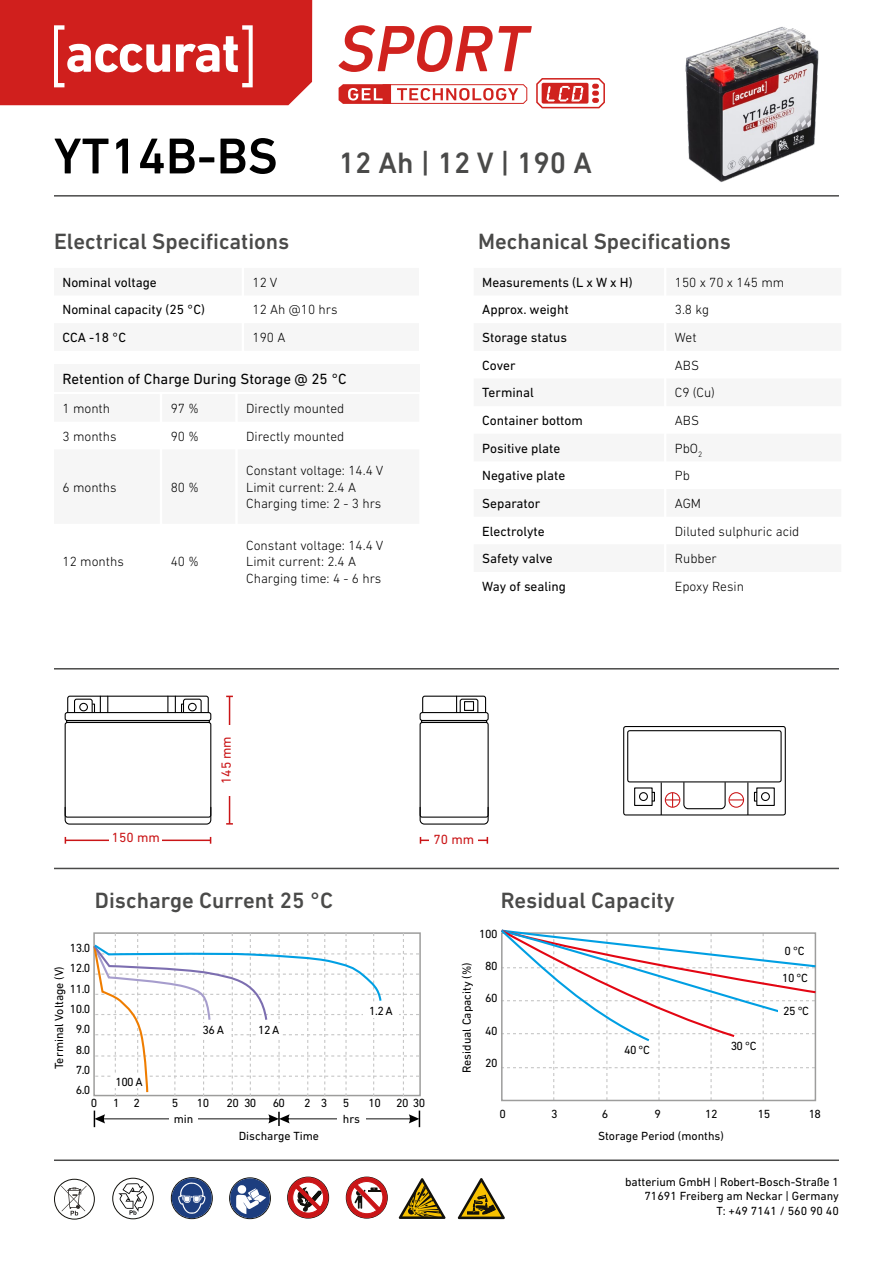
<style>
.page{position:relative;width:893px;height:1263px;background:#fff}
.page>*{position:absolute;margin:0;border:0;box-sizing:border-box;transform-origin:0 0}
.t1{font:500 30px "DIN Next LT Pro";color:#4a4a49}
.t2{font:500 22.5px "DIN Next LT Pro";color:#4a4a49}
.t3{font:15px "DIN Next LT Pro";color:#000}
.t4{font:300 13.5px/27.6px "DIN Next LT Pro";color:#000}
.t5{font:13.5px/27.6px "DIN Next LT Pro";color:#000}
.t6{font:13.5px "DIN Next LT Pro";color:#ca1517}
.t7{font:12px/20.4px "DIN Next LT Pro";color:#000;text-align:right}
.s1{font-size:51.15px;color:#000}
</style>
<div class="page">
<svg style="left:0;top:0;width:312px;height:105px;background:#d53937"></svg>
<svg style="left:338px;top:25px;width:194px;height:47px"></svg>
<svg style="left:54px;top:1179px;width:40px;height:40px"></svg>
<div style="left:54px;top:1179px;width:41px;height:40px;border:1px solid #12110c;border-radius:50%"></div>
<svg style="left:61px;top:1185px;width:26px;height:30px"></svg>
<div style="left:346px;top:1177px;width:41px;height:41px;border:1px solid #12110c;border-radius:50%"></div>
<svg style="left:347px;top:1177px;width:40px;height:41px"></svg>
<div style="left:171px;top:1177px;width:41px;height:42px;border:1px solid #12110c;border-radius:50%"></div>
<svg style="left:172px;top:1178px;width:40px;height:40px"></svg>
<div style="left:229px;top:1178px;width:42px;height:41px;border:1px solid #12110c;border-radius:50%"></div>
<svg style="left:229px;top:1178px;width:41px;height:40px"></svg>
<div style="left:288px;top:1177px;width:41px;height:41px;border:1px solid #12110c;border-radius:50%"></div>
<svg style="left:288px;top:1177px;width:40px;height:41px"></svg>
<svg style="left:458px;top:1178px;width:47px;height:41px"></svg>
<svg style="left:399px;top:1178px;width:47px;height:41px"></svg>
<div style="left:112px;top:1178px;width:42px;height:41px;border:1px solid #12110c;border-radius:50%"></div>
<svg style="left:118px;top:1183px;width:29px;height:32px"></svg>
<hr style="left:54px;top:195px;width:785px;height:2px;background:#4a4a49">
<hr style="left:54px;top:1159px;width:785px;height:2px;background:#4a4a49">
<hr style="left:54px;top:868px;width:785px;height:1px;background:#4a4a49">
<hr style="left:54px;top:668px;width:785px;height:1px;background:#4a4a49">
<div style="left:54px;top:364px;width:365px;height:28px;background:#f6f6f6"></div>
<svg style="left:94px;top:1110px;width:326px;height:17px"></svg>
<div style="left:169px;top:1114px;width:29px;height:13px;background:#fff"></div>
<div style="left:337px;top:1114px;width:29px;height:13px;background:#fff"></div>
<svg style="left:501px;top:929px;width:316px;height:171px"></svg>
<div style="left:619px;top:1042px;width:36px;height:15px;background:#fff"></div>
<div style="left:726px;top:1038px;width:35px;height:15px;background:#fff"></div>
<div style="left:778px;top:1003px;width:36px;height:15px;background:#fff"></div>
<div style="left:777px;top:969px;width:36px;height:15px;background:#fff"></div>
<div style="left:778px;top:943px;width:33px;height:15px;background:#fff"></div>
<svg style="left:339px;top:84px;width:188px;height:20px"></svg>
<svg style="left:536px;top:78px;width:69px;height:30px"></svg>
<svg style="left:93px;top:933px;width:326px;height:163px"></svg>
<hr style="left:65px;top:839px;width:146px;height:2px;background:#ca1517">
<hr style="left:420px;top:839px;width:67px;height:2px;background:#ca1517">
<hr style="left:229px;top:696px;width:1px;height:128px;background:#ca1517">
<svg style="left:226px;top:823px;width:7px;height:2px"></svg>
<div style="left:110px;top:832px;width:52px;height:19px;background:#fff"></div>
<div style="left:429px;top:833px;width:49px;height:18px;background:#fff"></div>
<div style="left:221px;top:725px;width:17px;height:70px;background:#fff"></div>
<div style="left:65px;top:722px;width:146px;height:96px;border:1px solid #000;border-radius:2px"></div>
<div style="left:420px;top:722px;width:69px;height:96px;border:1px solid #000;border-radius:2px"></div>
<div style="left:65px;top:712px;width:146px;height:9px;border:1px solid #000;border-radius:2px"></div>
<div style="left:420px;top:712px;width:69px;height:9px;border:1px solid #000;border-radius:2px"></div>
<div style="left:66px;top:720px;width:144px;height:3px;border:1px solid #000"></div>
<div style="left:421px;top:720px;width:66px;height:3px;border:1px solid #000"></div>
<svg style="left:64px;top:806px;width:148px;height:19px"></svg>
<svg style="left:419px;top:806px;width:70px;height:19px"></svg>
<svg style="left:67px;top:695px;width:142px;height:18px"></svg>
<svg style="left:422px;top:695px;width:65px;height:18px"></svg>
<div style="left:665px;top:792px;width:15px;height:16px;border:1px solid #ca1517;border-radius:50%"></div>
<div style="left:728px;top:792px;width:16px;height:16px;border:1px solid #ca1517;border-radius:50%"></div>
<div style="left:623px;top:726px;width:163px;height:89px;border:1px solid #000;border-radius:2px"></div>
<div style="left:627px;top:730px;width:155px;height:52px;border:1px solid #000;border-radius:2px"></div>
<div style="left:634px;top:787px;width:19px;height:19px;border:1px solid #000"></div>
<div style="left:756px;top:787px;width:19px;height:19px;border:1px solid #000"></div>
<svg style="left:651px;top:792px;width:4px;height:9px"></svg>
<svg style="left:754px;top:792px;width:4px;height:9px"></svg>
<div style="left:639px;top:792px;width:9px;height:9px;border:1px solid #000;border-radius:50%"></div>
<div style="left:761px;top:792px;width:9px;height:9px;border:1px solid #000;border-radius:50%"></div>
<hr style="left:661px;top:782px;width:1px;height:33px;background:#000">
<hr style="left:747px;top:782px;width:1px;height:33px;background:#000">
<svg style="left:666px;top:781px;width:77px;height:29px"></svg>
<img style="left:652px;top:27px;width:187px;height:170px">
<h1 class="t1" style="left:54px;top:146px;width:539px"><span class="s1">YT14B-BS</span> 12 Ah | 12 V | 190 A</h1>
<h2 class="t2" style="left:54px;top:229px;width:237px">Electrical Specifications</h2>
<h2 class="t2" style="left:478px;top:229px;width:254px">Mechanical Specifications</h2>
<p class="t4" style="left:253px;top:268px;width:87px">12 V<br>12 Ah @10 hrs<br>190 A</p>
<p class="t5" style="left:63px;top:268px;width:144px">Nominal voltage<br>Nominal capacity (25 °C)<br>CCA -18 °C</p>
<p class="t3" style="left:63px;top:370px;width:286px">Retention of Charge During Storage @ 25 °C</p>
<p class="t4" style="left:63px;top:394px;width:56px">1 month<br>3 months</p>
<p class="t4" style="left:171px;top:394px;width:30px">97 %<br>90 %</p>
<p class="t4" style="left:63px;top:473px;width:56px">6 months</p>
<p class="t4" style="left:171px;top:473px;width:30px">80 %</p>
<p class="t4" style="left:63px;top:547px;width:63px">12 months</p>
<p class="t4" style="left:171px;top:547px;width:30px">40 %</p>
<p class="t4" style="left:246px;top:394px;width:100px">Directly mounted<br>Directly mounted</p>
<p class="t4" style="left:246px;top:462px;width:139px;line-height:16.5px">Constant voltage: 14.4 V<br>Limit current: 2.4 A<br>Charging time: 2 - 3 hrs</p>
<p class="t4" style="left:246px;top:537px;width:139px;line-height:16.5px">Constant voltage: 14.4 V<br>Limit current: 2.4 A<br>Charging time: 4 - 6 hrs</p>
<p class="t5" style="left:482px;top:268px;width:152px">Measurements (L x W x H)<br>Approx. weight<br>Storage status<br>Cover<br>Terminal<br>Container bottom<br>Positive plate<br>Negative plate<br>Separator<br>Electrolyte<br>Safety valve<br>Way of sealing</p>
<p class="t4" style="left:675px;top:268px;width:126px">150 x 70 x 145 mm<br>3.8 kg<br>Wet<br>ABS<br>C9 (Cu)<br>ABS<br>PbO<sub>2<br></sub>Pb<br>AGM<br>Diluted sulphuric acid<br>Rubber<br>Epoxy Resin</p>
<p class="t6" style="left:218px;top:784px;width:50px;rotate:-90deg">145 mm</p>
<p class="t6" style="left:112px;top:830px;width:50px">150 mm</p>
<p class="t6" style="left:434px;top:831px;width:42px">70 mm</p>
<h2 class="t2" style="left:95px;top:887px;width:240px">Discharge Current 25 °C</h2>
<h2 class="t2" style="left:501px;top:887px;width:175px">Residual Capacity</h2>
<p class="t7" style="left:70px;top:937px;width:22px;text-align:center">13.0<br>12.0<br>11.0<br>10.0<br>9.0<br>8.0<br>7.0<br>6.0</p>
<p class="t7" style="left:49px;top:1069px;width:105px;rotate:-90deg">Terminal Voltage (V)</p>
<p class="t7" style="left:115px;top:1071px;width:29px">100 A</p>
<p class="t7" style="left:203px;top:1020px;width:23px">36 A</p>
<p class="t7" style="left:258px;top:1020px;width:23px">12 A</p>
<p class="t7" style="left:369px;top:1001px;width:25px">1.2 A</p>
<p class="t7" style="left:91px;top:1092px;width:8px">0</p>
<p class="t7" style="left:113px;top:1092px;width:28px">1 2</p>
<p class="t7" style="left:172px;top:1092px;width:8px">5</p>
<p class="t7" style="left:197px;top:1092px;width:14px">10</p>
<p class="t7" style="left:227px;top:1092px;width:31px">20 30</p>
<p class="t7" style="left:273px;top:1092px;width:14px">60</p>
<p class="t7" style="left:304px;top:1092px;width:24px">2 3</p>
<p class="t7" style="left:343px;top:1092px;width:8px">5</p>
<p class="t7" style="left:368px;top:1092px;width:14px">10</p>
<p class="t7" style="left:396px;top:1092px;width:31px">20 30</p>
<p class="t7" style="left:479px;top:923px;width:20px">100</p>
<p class="t7" style="left:485px;top:956px;width:14px">80</p>
<p class="t7" style="left:485px;top:988px;width:14px">60</p>
<p class="t7" style="left:485px;top:1020px;width:14px">40</p>
<p class="t7" style="left:485px;top:1052px;width:14px">20</p>
<p class="t7" style="left:456px;top:1073px;width:112px;rotate:-90deg">Residual Capacity (%)</p>
<p class="t7" style="left:624px;top:1040px;width:27px">40 °C</p>
<p class="t7" style="left:731px;top:1036px;width:27px">30 °C</p>
<p class="t7" style="left:785px;top:940px;width:21px">0 °C</p>
<p class="t7" style="left:782px;top:967px;width:27px">10 °C</p>
<p class="t7" style="left:783px;top:1001px;width:27px">25 °C</p>
<p class="t7" style="left:174px;top:1108px;width:21px">min</p>
<p class="t7" style="left:343px;top:1108px;width:19px">hrs</p>
<p class="t7" style="left:239px;top:1126px;width:82px">Discharge Time</p>
<p class="t7" style="left:500px;top:1104px;width:8px">0</p>
<p class="t7" style="left:551px;top:1104px;width:8px">3</p>
<p class="t7" style="left:602px;top:1104px;width:8px">6</p>
<p class="t7" style="left:654px;top:1104px;width:8px">9</p>
<p class="t7" style="left:705px;top:1104px;width:14px">12</p>
<p class="t7" style="left:758px;top:1104px;width:14px">15</p>
<p class="t7" style="left:809px;top:1104px;width:14px">18</p>
<p class="t7" style="left:598px;top:1126px;width:127px">Storage Period (months)</p>
<p class="t7" style="left:625px;top:1175px;width:215px;line-height:14.2px">batterium GmbH | Robert-Bosch-Straße 1<br>71691 Freiberg am Neckar | Germany<br>T: +49 7141 / 560 90 40</p>
</div>
